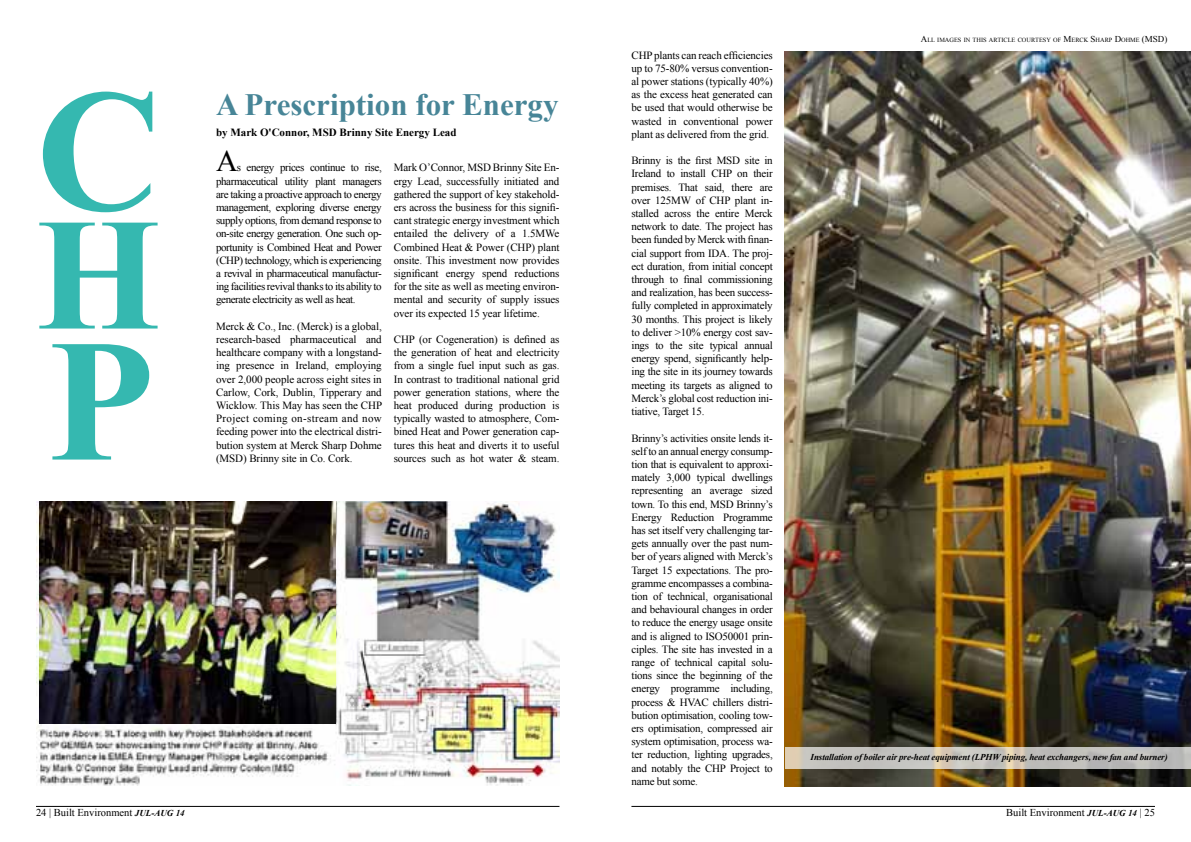
<style>
.page{position:relative;width:1191px;height:842px;background:#fff}
.page>*{position:absolute;margin:0;border:0;box-sizing:border-box;transform-origin:0 0}
.t1{font:700 174.2px "Times New Roman";color:#35b8b0}
.t2{font:700 159.9px "Times New Roman";color:#35b8b0}
.t3{font:700 31px "Times New Roman";color:#478597}
.t4{font:30px "Times New Roman";color:#000}
.t5{font:11px/13.2px "Times New Roman";letter-spacing:-.01em;color:#000;text-align:justify}
.t6{font:700 11px "Times New Roman";color:#000}
.t7{font:10.5px "Times New Roman";color:#000}
.t8{font:italic 700 9px "Times New Roman";letter-spacing:-.01em;color:#000}
.t9{font:6.3px "Times New Roman";color:#000}
.s1{font-size:9px}
.s2{font-weight:700;font-style:italic;font-size:9px}
</style>
<div class="page">
<img style="left:36px;top:502px;width:523px;height:284px">
<img style="left:784px;top:51px;width:407px;height:735px">
<svg style="left:784px;top:747px;width:407px;height:21px;fill:#c3c2bc"></svg>
<img style="left:40px;top:502px;width:296px;height:222px">
<hr style="left:631px;top:806px;width:524px;height:1px;background:#000">
<hr style="left:36px;top:806px;width:523px;height:1px;background:#000">
<h1 class="t1" style="left:36px;top:31px;width:127px">C</h1>
<h2 class="t2" style="left:36px;top:164px;width:126px">H</h2>
<h1 class="t1" style="left:48px;top:281px;width:108px">P</h1>
<h3 class="t3" style="left:216px;top:83px;width:344px">A Prescription for Energy</h3>
<p class="t6" style="left:216px;top:125px;width:242px">by Mark O'Connor, MSD Brinny Site Energy Lead</p>
<h3 class="t4" style="left:216px;top:141px;width:23px">A</h3>
<p class="t5" style="left:216px;top:161px;width:167px;text-indent:21px">s energy prices continue to rise, pharmaceutical utility plant managers are taking a proactive approach to energy management, exploring diverse energy supply options, from demand response to on-site energy generation. One such op&shy;portunity is Combined Heat and Power (CHP) technology, which is experiencing a revival in pharmaceutical manufactur&shy;ing facilities revival thanks to its ability to generate electricity as well as heat.</p>
<p class="t5" style="left:216px;top:319px;width:168px">Merck &amp; Co., Inc. (Merck) is a global, research-based pharmaceutical and healthcare company with a longstand&shy;ing presence in Ireland, employing over 2,000 people across eight sites in Carlow, Cork, Dublin, Tipperary and Wicklow. This May has seen the CHP Project coming on-stream and now feeding power into the electrical distri&shy;bution system at Merck Sharp Dohme (MSD) Brinny site in Co. Cork.</p>
<p class="t5" style="left:394px;top:161px;width:167px">Mark O’Connor, MSD Brinny Site En&shy;ergy Lead, successfully initiated and gathered the support of key stakehold&shy;ers across the business for this signifi&shy;cant strategic energy investment which entailed the delivery of a 1.5MWe Combined Heat &amp; Power (CHP) plant onsite. This investment now provides significant energy spend reductions for the site as well as meeting environ&shy;mental and security of supply issues over its expected 15 year lifetime.</p>
<p class="t5" style="left:394px;top:333px;width:167px">CHP (or Cogeneration) is defined as the generation of heat and electricity from a single fuel input such as gas.<br>In contrast to traditional national grid power generation stations, where the heat produced during production is typically wasted to atmosphere, Com&shy;bined Heat and Power generation cap&shy;tures this heat and diverts it to useful sources such as hot water &amp; steam.</p>
<p class="t5" style="left:631px;top:48px;width:143px">CHP plants can reach efficiencies up to 75-80% versus convention&shy;al power stations (typically 40%) as the excess heat generated can be used that would otherwise be wasted in conventional power plant as delivered from the grid.</p>
<p class="t5" style="left:631px;top:154px;width:143px">Brinny is the first MSD site in Ireland to install CHP on their premises. That said, there are over 125MW of CHP plant in&shy;stalled across the entire Merck network to date. The project has been funded by Merck with finan&shy;cial support from IDA. The proj&shy;ect duration, from initial concept through to final commissioning and realization, has been success&shy;fully completed in approximately 30 months. This project is likely to deliver &gt;10% energy cost sav&shy;ings to the site typical annual energy spend, significantly help&shy;ing the site in its journey towards meeting its targets as aligned to Merck’s global cost reduction ini&shy;tiative, Target 15.</p>
<p class="t5" style="left:631px;top:431px;width:143px">Brinny’s activities onsite lends it&shy;self to an annual energy consump&shy;tion that is equivalent to approxi&shy;mately 3,000 typical dwellings representing an average sized town. To this end, MSD Brinny’s Energy Reduction Programme has set itself very challenging tar&shy;gets annually over the past num&shy;ber of years aligned with Merck’s Target 15 expectations. The pro&shy;gramme encompasses a combina&shy;tion of technical, organisational and behavioural changes in order to reduce the energy usage onsite and is aligned to ISO50001 prin&shy;ciples. The site has invested in a range of technical capital solu&shy;tions since the beginning of the energy programme including, process &amp; HVAC chillers distri&shy;bution optimisation, cooling tow&shy;ers optimisation, compressed air system optimisation, process wa&shy;ter reduction, lighting upgrades, and notably the CHP Project to name but some.</p>
<p class="t9" style="left:920px;top:36px;width:248px"><span class="s1">A</span>LL IMAGES IN THIS ARTICLE COURTESY OF <span class="s1">M</span>ERCK <span class="s1">S</span> HARP <span class="s1">D</span>OHME <span class="s1">(MSD)</span></p>
<p class="t8" style="left:810px;top:751px;width:358px">Installation of boiler air pre-heat equipment (LPHW piping, heat exchangers, new fan and burner)</p>
<p class="t7" style="left:36px;top:805px;width:150px">24 | Built Environment <span class="s2">JUL-AUG 14</span></p>
<p class="t7" style="left:1006px;top:805px;width:150px">Built Environment <span class="s2">JUL-AUG 14</span> | 25</p>
</div>
